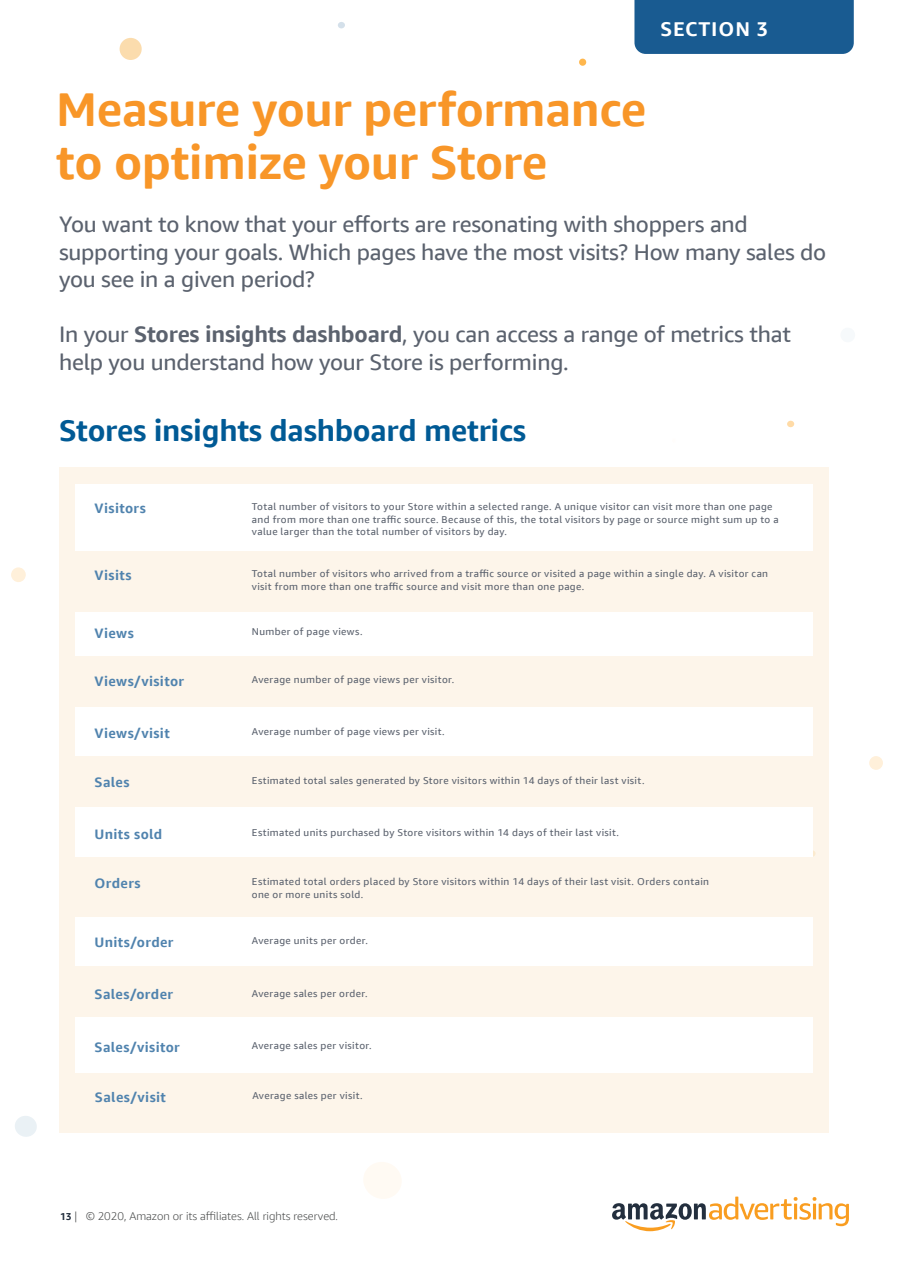
<style>
.page{position:relative;width:910px;height:1280px;background:#fff}
.page>*{position:absolute;margin:0;border:0;box-sizing:border-box;transform-origin:0 0}
.t1{font:700 47.5px/52.5px "Amazon Ember Display";letter-spacing:-.01em;color:#f89628}
.t2{font:700 30px "Amazon Ember Display";letter-spacing:-.01em;color:#005a95}
.t3{font:22.5px/27.5px "Amazon Ember Display";letter-spacing:-.01em;color:#5b626e}
.t4{font:700 20px "Amazon Ember Display";letter-spacing:.045em;color:#fff}
.t5{font:700 13.75px "Amazon Ember Display";letter-spacing:.025em;color:#5083ae}
.t6{font:300 11.25px "Amazon Ember Display";color:#3f4141}
.t7{font:10px/12.5px "Amazon Ember Display";letter-spacing:.035em;color:#5b626e}
.s1{font-weight:700}
.s2{font-family:"Amazon Ember";font-weight:700;font-size:10px;color:#232f3e}
.s3{font-family:"Amazon Ember"}
</style>
<div class="page">
<svg style="left:579px;top:58px;width:8px;height:8px"></svg>
<svg style="left:15px;top:1116px;width:22px;height:21px"></svg>
<div style="left:869px;top:756px;width:14px;height:14px;background:#fff0da;border-radius:50%"></div>
<div style="left:119px;top:38px;width:23px;height:22px;background:#fbdcad;border-radius:50%"></div>
<svg style="left:364px;top:1162px;width:37px;height:37px"></svg>
<div style="left:338px;top:22px;width:7px;height:7px;background:#d4e0ea;border-radius:50%"></div>
<div style="left:11px;top:567px;width:15px;height:15px;background:#fff0da;border-radius:50%"></div>
<div style="left:787px;top:421px;width:7px;height:6px;background:#ffdba7;border-radius:50%"></div>
<div style="left:840px;top:327px;width:15px;height:16px;background:#f6f9fb;border-radius:50%"></div>
<svg style="left:612px;top:1197px;width:237px;height:34px"></svg>
<div style="left:634px;top:0;width:220px;height:54px;background:#195b91"></div>
<div style="left:59px;top:468px;width:769px;height:665px;background:#fdf5ea"></div>
<div style="left:75px;top:484px;width:738px;height:588px;background:#fff"></div>
<div style="left:75px;top:551px;width:738px;height:60px;background:#fdf5ea"></div>
<div style="left:75px;top:656px;width:738px;height:51px;background:#fdf5ea"></div>
<div style="left:75px;top:756px;width:738px;height:50px;background:#fdf5ea"></div>
<div style="left:75px;top:857px;width:738px;height:60px;background:#fdf5ea"></div>
<div style="left:75px;top:967px;width:738px;height:50px;background:#fdf5ea"></div>
<h3 class="t4" style="left:661px;top:16px;width:109px">SECTION 3</h3>
<h1 class="t1" style="left:56px;top:84px;width:592px">Measure your performance to optimize your Store</h1>
<h3 class="t3" style="left:59px;top:210px;width:769px">You want to know that your efforts are resonating with shoppers and supporting your goals. Which pages have the most visits? How many sales do you see in a given period?</h3>
<h3 class="t3" style="left:59px;top:320px;width:734px">In your <span class="s1">Stores insights dashboard</span>, you can access a range of metrics that help you understand how your Store is performing.</h3>
<h2 class="t2" style="left:59px;top:411px;width:469px">Stores insights dashboard metrics</h2>
<h3 class="t5" style="left:95px;top:499px;width:53px">Visitors</h3>
<p class="t7" style="left:252px;top:500px;width:528px">Total number of visitors to your Store within a selected range. A unique visitor can visit more than one page and from more than one traffic source. Because of this, the total visitors by page or source might sum up to a value larger than the total number of visitors by day.</p>
<h3 class="t5" style="left:95px;top:566px;width:39px">Visits</h3>
<p class="t7" style="left:252px;top:568px;width:518px">Total number of visitors who arrived from a traffic source or visited a page within a single day. A visitor can visit from more than one traffic source and visit more than one page.</p>
<h3 class="t5" style="left:95px;top:625px;width:41px">Views</h3>
<p class="t7" style="left:252px;top:626px;width:112px">Number of page views.</p>
<h3 class="t5" style="left:95px;top:673px;width:91px">Views/visitor</h3>
<p class="t7" style="left:252px;top:674px;width:204px">Average number of page views per visitor.</p>
<h3 class="t5" style="left:95px;top:724px;width:77px">Views/visit</h3>
<p class="t7" style="left:252px;top:726px;width:194px">Average number of page views per visit.</p>
<h3 class="t5" style="left:95px;top:773px;width:37px">Sales</h3>
<p class="t7" style="left:252px;top:775px;width:394px">Estimated total sales generated by Store visitors within 14 days of their last visit.</p>
<h3 class="t5" style="left:95px;top:825px;width:69px">Units sold</h3>
<p class="t7" style="left:252px;top:826px;width:369px">Estimated units purchased by Store visitors within 14 days of their last visit.</p>
<h3 class="t5" style="left:95px;top:875px;width:48px">Orders</h3>
<p class="t7" style="left:252px;top:876px;width:459px">Estimated total orders placed by Store visitors within 14 days of their last visit. Orders contain one or more units sold.</p>
<h3 class="t5" style="left:95px;top:934px;width:81px">Units/order</h3>
<p class="t7" style="left:252px;top:935px;width:118px">Average units per order.</p>
<h3 class="t5" style="left:95px;top:986px;width:80px">Sales/order</h3>
<p class="t7" style="left:252px;top:987px;width:117px">Average sales per order.</p>
<h3 class="t5" style="left:95px;top:1038px;width:87px">Sales/visitor</h3>
<p class="t7" style="left:252px;top:1039px;width:121px">Average sales per visitor.</p>
<h3 class="t5" style="left:95px;top:1088px;width:73px">Sales/visit</h3>
<p class="t7" style="left:252px;top:1089px;width:112px">Average sales per visit.</p>
<p class="t6" style="left:60px;top:1210px;width:280px"><span class="s2">13</span> <span class="s3">| ©</span> 2020, Amazon or its affiliates. All rights reserved.</p>
</div>
